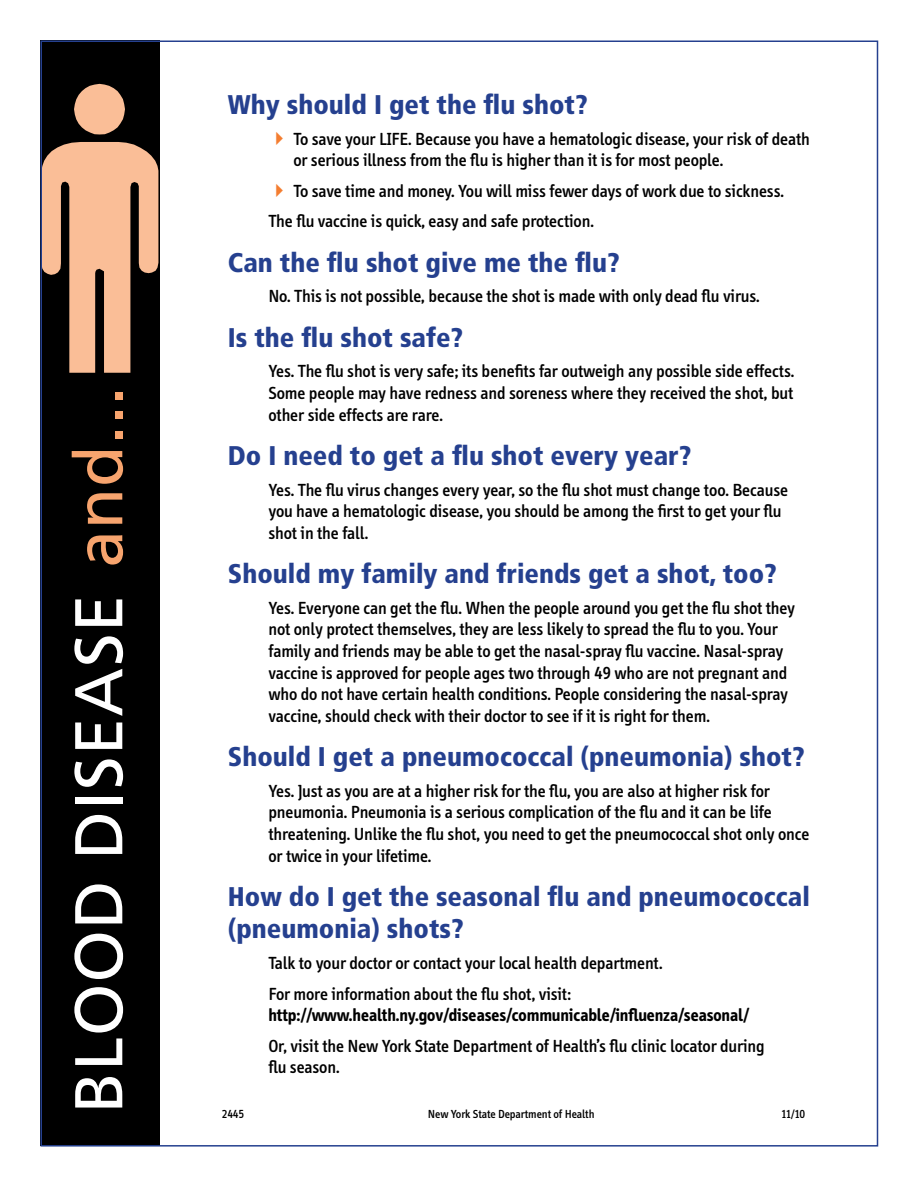
<style>
.page{position:relative;width:918px;height:1188px;background:#fff}
.page>*{position:absolute;margin:0;border:0;box-sizing:border-box;transform-origin:0 0}
.t1{font:67.5px "Frutiger";letter-spacing:.015em;color:#fff}
.t2{font:900 condensed 27px/32.4px "Frutiger";color:#25408f}
.t3{font:500 18px/21.6px "Info";color:#000}
.t4{font:700 18px/30.6px "Info";color:#000}
.t5{font:500 12px "Info";color:#000}
.s1{color:#f7a46e}
.s2{color:#f47d30}
.s3{font-weight:500}
</style>
<div class="page">
<div style="left:40px;top:40px;width:120px;height:1106px;background:#000"></div>
<svg style="left:43px;top:142px;width:115px;height:231px"></svg>
<svg style="left:74px;top:84px;width:51px;height:50px"></svg>
<p class="t1" style="left:59px;top:1113px;width:728px;rotate:-90deg">BLOOD DISEASE <span class="s1">and...</span></p>
<p class="t2" style="left:228px;top:88px;width:361px">Why should I get the flu shot?</p>
<p class="t3" style="left:293px;top:128px;width:518px;text-indent:-25px"><span class="s2">✔</span> To save your LIFE. Because you have a hematologic disease, your risk of death or serious illness from the flu is higher than it is for most people.</p>
<p class="t3" style="left:268px;top:176px;width:517px;line-height:30.6px"><span class="s2">✔</span> To save time and money. You will miss fewer days of work due to sickness.<br>The flu vaccine is quick, easy and safe protection.</p>
<p class="t2" style="left:228px;top:246px;width:393px">Can the flu shot give me the flu?</p>
<p class="t3" style="left:268px;top:286px;width:493px">No. This is not possible, because the shot is made with only dead flu virus.</p>
<p class="t2" style="left:228px;top:321px;width:237px">Is the flu shot safe?</p>
<p class="t3" style="left:268px;top:361px;width:527px;text-align:justify">Yes. The flu shot is very safe; its benefits far outweigh any possible side effects.<br>Some people may have redness and soreness where they received the shot, but other side effects are rare.</p>
<p class="t2" style="left:228px;top:439px;width:465px">Do I need to get a flu shot every year?</p>
<p class="t3" style="left:268px;top:479px;width:521px">Yes. The flu virus changes every year, so the flu shot must change too. Because you have a hematologic disease, you should be among the first to get your flu shot in the fall.</p>
<p class="t2" style="left:228px;top:557px;width:550px">Should my family and friends get a shot, too?</p>
<p class="t3" style="left:268px;top:597px;width:528px">Yes. Everyone can get the flu. When the people around you get the flu shot they not only protect themselves, they are less likely to spread the flu to you. Your family and friends may be able to get the nasal-spray flu vaccine. Nasal-spray vaccine is approved for people ages two through 49 who are not pregnant and who do not have certain health conditions. People considering the nasal-spray vaccine, should check with their doctor to see if it is right for them.</p>
<p class="t2" style="left:228px;top:740px;width:578px">Should I get a pneumococcal (pneumonia) shot?</p>
<p class="t3" style="left:268px;top:780px;width:542px">Yes. Just as you are at a higher risk for the flu, you are also at higher risk for pneumonia. Pneumonia is a serious complication of the flu and it can be life threatening. Unlike the flu shot, you need to get the pneumococcal shot only once or twice in your lifetime.</p>
<p class="t2" style="left:228px;top:880px;width:584px">How do I get the seasonal flu and pneumococcal (pneumonia) shots?</p>
<p class="t3" style="left:268px;top:948px;width:396px;line-height:30.6px">Talk to your doctor or contact your local health department.<br>For more information about the flu shot, visit:</p>
<p class="t4" style="left:268px;top:1000px;width:498px">http://www.health.ny.gov/diseases/communicable/influenza/seasonal/<br><span class="s3">Or, visit the New York State Department of Health’s flu clinic locator during</span></p>
<p class="t3" style="left:268px;top:1057px;width:73px">flu season.</p>
<p class="t5" style="left:222px;top:1107px;width:24px">2445</p>
<p class="t5" style="left:428px;top:1107px;width:168px">New York State Department of Health</p>
<p class="t5" style="left:781px;top:1107px;width:25px">11/10</p>
</div>
